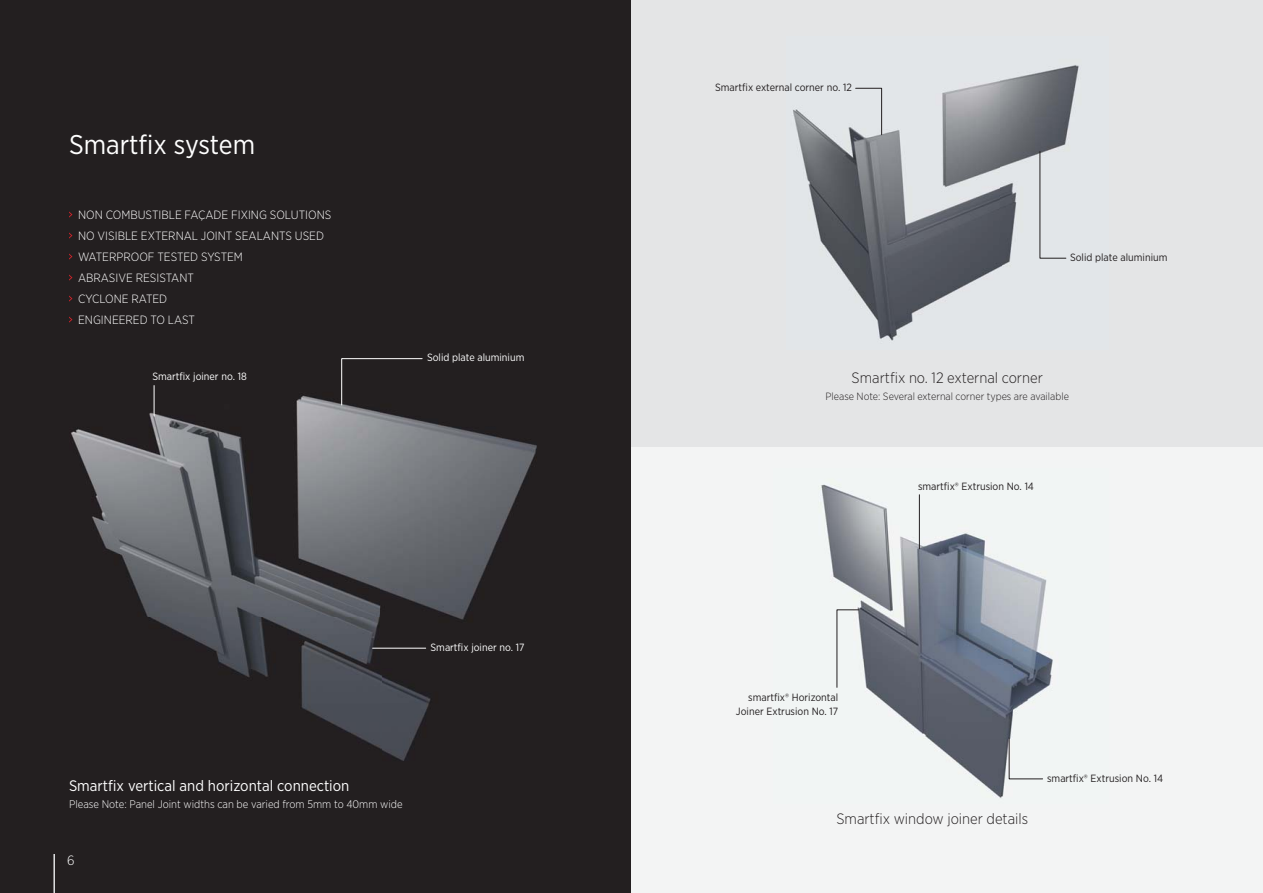
<style>
.page{position:relative;width:1263px;height:893px;background:#fff}
.page>*{position:absolute;margin:0;border:0;box-sizing:border-box;transform-origin:0 0}
.t1{font:27px "Gotham Narrow";color:#fff}
.t2{font:15.15px "Gotham Narrow";color:#fff}
.t3{font:300 15px "Gotham Narrow";color:#231f20}
.t4{font:300 13.5px "Gotham Narrow";color:#fff}
.t5{font:300 12px/21px "Gotham Narrow";color:#fff}
.t6{font:300 11.1px "Gotham Narrow";color:#fff}
.t7{font:10.5px/13.5px "Gotham Narrow";color:#231f20;text-align:right}
.t8{font:10.5px "Gotham Narrow";color:#fff}
.t9{font:300 10.5px "Gotham Narrow";color:#231f20}
</style>
<div class="page">
<div style="left:0;top:0;width:631px;height:893px;background:#231f20"></div>
<div style="left:631px;top:446px;width:632px;height:447px;background:#f3f4f4"></div>
<div style="left:631px;top:0;width:632px;height:446px;background:#e4e5e6"></div>
<img style="left:792px;top:65px;width:287px;height:276px">
<img style="left:821px;top:484px;width:232px;height:314px">
<svg style="left:1009px;top:738px;width:34px;height:41px"></svg>
<img style="left:71px;top:358px;width:466px;height:403px">
<hr style="left:154px;top:386px;width:1px;height:30px;background:#fff">
<svg style="left:341px;top:358px;width:81px;height:47px"></svg>
<hr style="left:373px;top:648px;width:53px;height:1px;background:#fff">
<svg style="left:855px;top:88px;width:27px;height:47px"></svg>
<svg style="left:1039px;top:151px;width:27px;height:108px"></svg>
<svg style="left:837px;top:609px;width:22px;height:79px"></svg>
<hr style="left:919px;top:495px;width:1px;height:54px;background:#231f20">
<svg style="left:69px;top:254px;width:3px;height:6px"></svg>
<svg style="left:69px;top:212px;width:3px;height:6px"></svg>
<svg style="left:69px;top:233px;width:3px;height:6px"></svg>
<svg style="left:69px;top:275px;width:3px;height:6px"></svg>
<svg style="left:69px;top:296px;width:3px;height:6px"></svg>
<svg style="left:69px;top:317px;width:3px;height:6px"></svg>
<hr style="left:54px;top:854px;width:1px;height:39px;background:#fff">
<h1 class="t1" style="left:69px;top:133px;width:188px">Smartfix system</h1>
<p class="t5" style="left:78px;top:205px;width:255px">NON COMBUSTIBLE FAÇADE FIXING SOLUTIONS<br>NO VISIBLE EXTERNAL JOINT SEALANTS USED<br>WATERPROOF TESTED SYSTEM<br>ABRASIVE RESISTANT<br>CYCLONE RATED<br>ENGINEERED TO LAST</p>
<p class="t8" style="left:152px;top:371px;width:96px">Smartfix joiner no. 18</p>
<p class="t8" style="left:427px;top:352px;width:99px">Solid plate aluminium</p>
<p class="t8" style="left:430px;top:642px;width:96px">Smartfix joiner no. 17</p>
<p class="t2" style="left:69px;top:779px;width:282px">Smartfix vertical and horizontal connection</p>
<p class="t6" style="left:69px;top:799px;width:335px">Please Note: Panel Joint widths can be varied from 5mm to 40mm wide</p>
<p class="t4" style="left:67px;top:854px;width:9px">6</p>
<p class="t7" style="left:715px;top:81px;width:138px">Smartfix external corner no. 12</p>
<p class="t7" style="left:1070px;top:251px;width:99px">Solid plate aluminium</p>
<p class="t3" style="left:852px;top:371px;width:193px">Smartfix no. 12 external corner</p>
<p class="t9" style="left:825px;top:392px;width:245px">Please Note: Several external corner types are available</p>
<p class="t7" style="left:918px;top:480px;width:117px">smartfix® Extrusion No. 14</p>
<p class="t7" style="left:736px;top:692px;width:104px">smartfix® Horizontal<br>Joiner Extrusion No. 17</p>
<p class="t3" style="left:836px;top:812px;width:193px">Smartfix window joiner details</p>
<p class="t7" style="left:1047px;top:772px;width:117px">smartfix® Extrusion No. 14</p>
</div>
